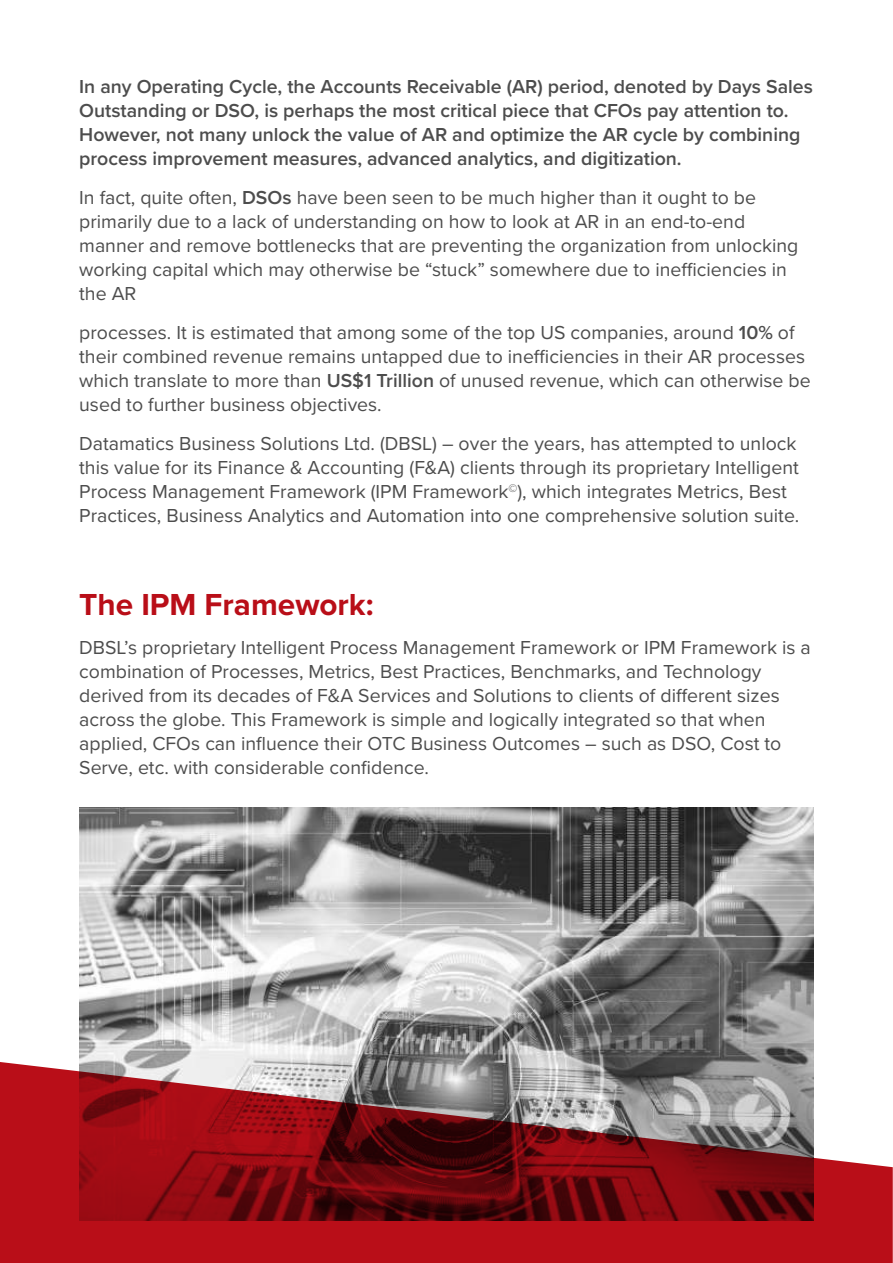
<style>
.page{position:relative;width:893px;height:1263px;background:#fff}
.page>*{position:absolute;margin:0;border:0;box-sizing:border-box;transform-origin:0 0}
.t1{font:700 31.5px "Proxima Nova";color:#b90e18}
.t2{font:19.5px/24px "Proxima Nova";color:#4d4d4d}
.t3{font:600 19.5px/24px "Proxima Nova";color:#4d4d4d}
.s1{font-weight:600}
</style>
<div class="page">
<img style="left:79px;top:807px;width:735px;height:255px">
<svg style="left:0;top:1062px;width:893px;height:201px;background:#9a363c"></svg>
<p class="t3" style="left:79px;top:76px;width:735px">In any Operating Cycle, the Accounts Receivable (AR) period, denoted by Days Sales Outstanding or DSO, is perhaps the most critical piece that CFOs pay attention to.<br>However, not many unlock the value of AR and optimize the AR cycle by combining process improvement measures, advanced analytics, and digitization.</p>
<p class="t2" style="left:79px;top:187px;width:721px">In fact, quite often, <span class="s1">DSOs</span> have been seen to be much higher than it ought to be primarily due to a lack of understanding on how to look at AR in an end-to-end manner and remove bottlenecks that are preventing the organization from unlocking working capital which may otherwise be “stuck” somewhere due to inefficiencies in the AR</p>
<p class="t2" style="left:79px;top:322px;width:733px">processes. It is estimated that among some of the top US companies, around <span class="s1">10%</span> of their combined revenue remains untapped due to inefficiencies in their AR processes which translate to more than <span class="s1">US$1 Trillion</span> of unused revenue, which can otherwise be used to further business objectives.</p>
<p class="t2" style="left:79px;top:433px;width:722px">Datamatics Business Solutions Ltd. (DBSL) – over the years, has attempted to unlock this value for its Finance &amp; Accounting (F&amp;A) clients through its proprietary Intelligent Process Management Framework (IPM Framework<sup>©</sup>), which integrates Metrics, Best Practices, Business Analytics and Automation into one comprehensive solution suite.</p>
<h1 class="t1" style="left:79px;top:591px;width:296px">The IPM Framework:</h1>
<p class="t2" style="left:79px;top:637px;width:733px">DBSL’s proprietary Intelligent Process Management Framework or IPM Framework is a combination of Processes, Metrics, Best Practices, Benchmarks, and Technology derived from its decades of F&amp;A Services and Solutions to clients of different sizes across the globe. This Framework is simple and logically integrated so that when applied, CFOs can influence their OTC Business Outcomes – such as DSO, Cost to Serve, etc. with considerable confidence.</p>
</div>
